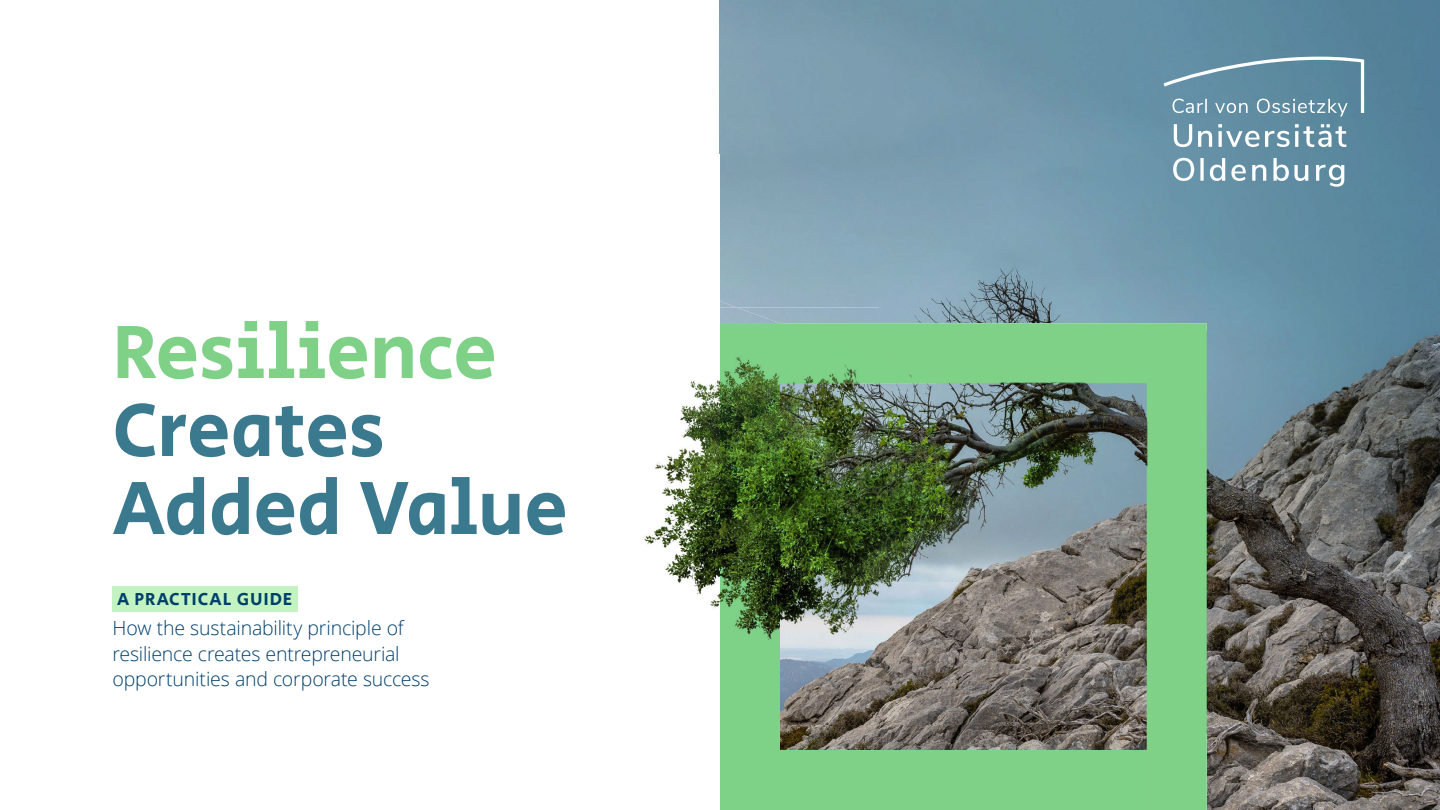
<style>
.page{position:relative;width:1440px;height:810px;background:#fff}
.page>*{position:absolute;margin:0;border:0;box-sizing:border-box;transform-origin:0 0}
.t1{font:78px/78px "Secular One";letter-spacing:-.01em;color:#3b7a8e}
.t2{font:78px "Secular One";letter-spacing:-.005em;color:#7ed187}
.t3{font:300 19.5px/25.5px "Open Sans";letter-spacing:-.01em;color:#003f6b}
.t4{font:18px "Secular One";letter-spacing:.045em;color:#003f6b}
</style>
<div class="page">
<div style="left:112px;top:586px;width:186px;height:26px;background:#c3f3c0"></div>
<img style="left:720px;top:0;width:720px;height:308px">
<img style="left:1207px;top:581px;width:153px;height:153px">
<img style="left:1360px;top:581px;width:80px;height:229px">
<img style="left:1207px;top:734px;width:153px;height:76px">
<img style="left:780px;top:308px;width:660px;height:24px">
<img style="left:1207px;top:332px;width:233px;height:249px">
<div style="left:854px;top:323px;width:353px;height:487px;background:#7ed187"></div>
<svg style="left:1173px;top:158px;width:171px;height:29px"></svg>
<svg style="left:1174px;top:124px;width:172px;height:23px"></svg>
<svg style="left:1164px;top:57px;width:200px;height:60px;background:#7098ab"></svg>
<img style="left:644px;top:380px;width:51px;height:207px">
<img style="left:695px;top:380px;width:25px;height:229px">
<img style="left:720px;top:301px;width:17px;height:7px">
<img style="left:720px;top:308px;width:60px;height:15px">
<img style="left:780px;top:383px;width:341px;height:367px">
<img style="left:543px;top:492px;width:22px;height:43px">
<div style="left:720px;top:323px;width:134px;height:51px;background:#7ed287"></div>
<div style="left:853px;top:350px;width:81px;height:33px;background:#7ed187"></div>
<img style="left:720px;top:509px;width:26px;height:301px">
<img style="left:780px;top:374px;width:74px;height:9px">
<img style="left:934px;top:379px;width:214px;height:21px">
<img style="left:1121px;top:399px;width:27px;height:411px">
<img style="left:746px;top:509px;width:54px;height:301px">
<div style="left:800px;top:750px;width:321px;height:60px;background:#7fd187"></div>
<img style="left:720px;top:371px;width:60px;height:138px">
<h1 class="t2" style="left:112px;top:298px;width:386px">Resilience</h1>
<h1 class="t1" style="left:112px;top:394px;width:457px">Creates<br>Added Value</h1>
<p class="t4" style="left:117px;top:587px;width:177px">A PRACTICAL GUIDE</p>
<p class="t3" style="left:112px;top:615px;width:319px">How the sustainability principle of resilience creates entrepreneurial opportunities and corporate success</p>
</div>
